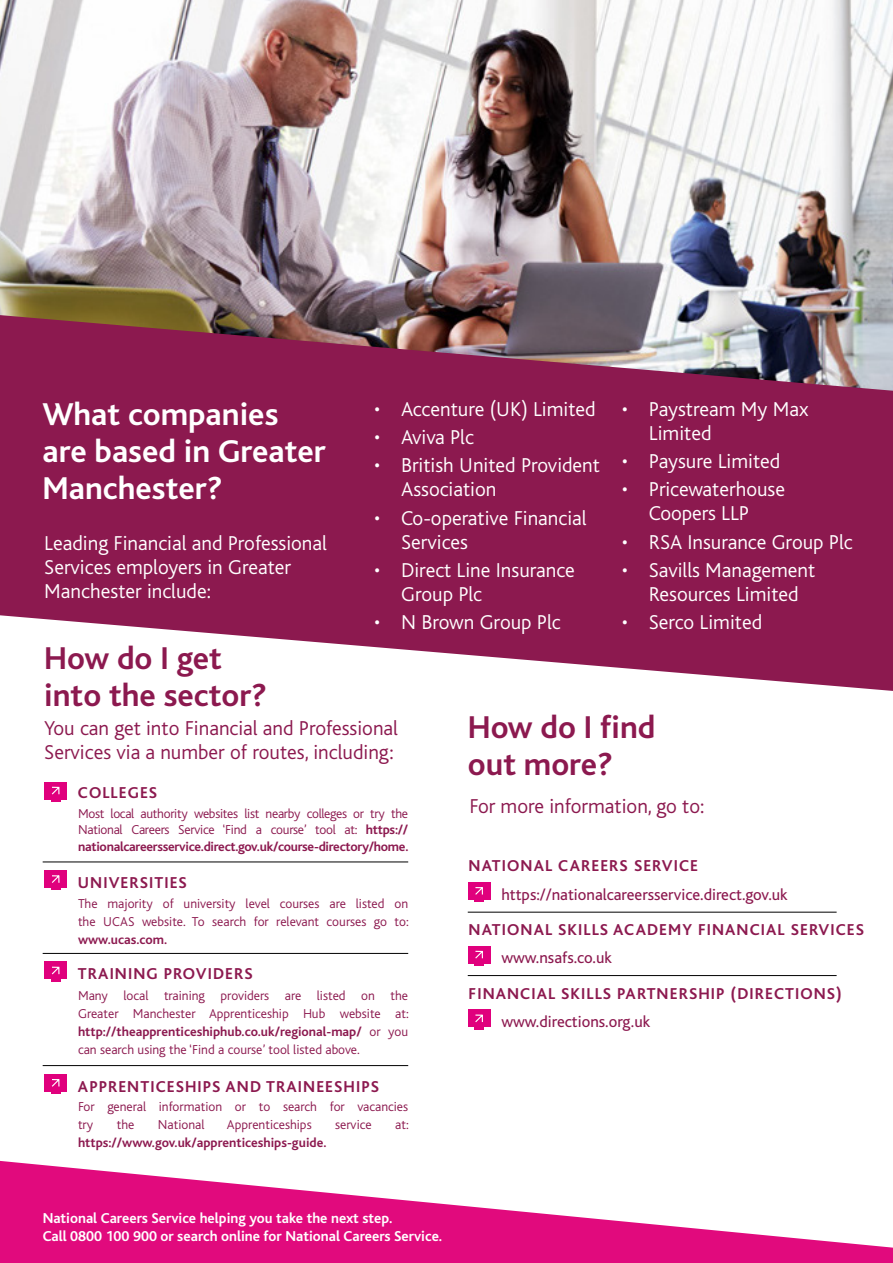
<style>
.page{position:relative;width:893px;height:1263px;background:#fff}
.page>*{position:absolute;margin:0;border:0;box-sizing:border-box;transform-origin:0 0}
.t1{font:700 33px/37.2px "Bliss";color:#fff}
.t2{font:700 33px/37.2px "Bliss";color:#8c194f}
.t3{font:300 21px/24px "Bliss";color:#fff}
.t4{font:300 21px/24px "Bliss";color:#8c194f}
.t5{font:700 16.5px "Bliss";letter-spacing:.065em;color:#8c194f}
.t6{font:16.5px "Bliss";color:#8c194f}
.t7{font:700 15px "Bliss";color:#fff}
.t8{font:300 13.5px/18px "Bliss";color:#8c194f;text-align:justify}
.t9{font:700 13.5px/16.5px "Bliss";letter-spacing:-.02em;color:#8c194f}
.t10{font:300 13.5px "Bliss";letter-spacing:-.02em;color:#8c194f}
.t11{font:700 13.5px "Bliss";color:#8c194f}
.s1{font-weight:300}
.s2{font-weight:700}
</style>
<div class="page">
<img style="left:0;top:0;width:893px;height:315px">
<svg style="left:0;top:315px;width:893px;height:376px;background:#973a65"></svg>
<div style="left:468px;top:882px;width:22px;height:17px;background:#e0007d"></div>
<div style="left:468px;top:946px;width:22px;height:17px;background:#e0007d"></div>
<div style="left:468px;top:1009px;width:22px;height:18px;background:#e0007d"></div>
<svg style="left:474px;top:887px;width:10px;height:15px"></svg>
<svg style="left:474px;top:950px;width:10px;height:15px"></svg>
<svg style="left:474px;top:1014px;width:10px;height:15px"></svg>
<hr style="left:468px;top:912px;width:369px;height:1px;background:#000">
<hr style="left:468px;top:975px;width:369px;height:1px;background:#000">
<div style="left:44px;top:782px;width:23px;height:17px;background:#e0007d"></div>
<svg style="left:51px;top:786px;width:10px;height:15px"></svg>
<div style="left:44px;top:870px;width:23px;height:18px;background:#e0007d"></div>
<svg style="left:51px;top:875px;width:10px;height:15px"></svg>
<div style="left:44px;top:962px;width:23px;height:17px;background:#e0007d"></div>
<svg style="left:51px;top:966px;width:10px;height:15px"></svg>
<div style="left:44px;top:1074px;width:23px;height:17px;background:#e0007d"></div>
<svg style="left:51px;top:1079px;width:10px;height:15px"></svg>
<svg style="left:0;top:1161px;width:893px;height:102px;fill:#e10a7d"></svg>
<hr style="left:43px;top:862px;width:365px;height:1px;background:#000">
<hr style="left:43px;top:953px;width:365px;height:1px;background:#000">
<hr style="left:43px;top:1065px;width:365px;height:1px;background:#000">
<p class="t1" style="left:43px;top:396px;width:285px">What companies are based in Greater<br>Manchester?</p>
<p class="t3" style="left:44px;top:531px;width:284px">Leading Financial and Professional<br>Services employers in Greater<br>Manchester include:</p>
<p class="t3" style="left:374px;top:397px;width:223px">• Accenture (UK) Limited</p>
<p class="t3" style="left:374px;top:425px;width:101px">• Aviva Plc</p>
<p class="t3" style="left:401px;top:454px;width:200px;text-indent:-27px">• British United Provident<br>Association</p>
<p class="t3" style="left:401px;top:506px;width:187px;text-indent:-27px">• Co-operative Financial<br>Services</p>
<p class="t3" style="left:401px;top:558px;width:175px;text-indent:-27px">• Direct Line Insurance<br>Group Plc</p>
<p class="t3" style="left:374px;top:611px;width:188px">• N Brown Group Plc</p>
<p class="t3" style="left:649px;top:397px;width:161px;text-indent:-27px">• Paystream My Max<br>Limited</p>
<p class="t3" style="left:622px;top:449px;width:160px">• Paysure Limited</p>
<p class="t3" style="left:622px;top:478px;width:165px;text-align:center">• Pricewaterhouse<br>Coopers LLP</p>
<p class="t3" style="left:622px;top:530px;width:232px">• RSA Insurance Group Plc</p>
<p class="t3" style="left:622px;top:558px;width:195px;text-align:center">• Savills Management<br>Resources Limited</p>
<p class="t3" style="left:622px;top:611px;width:142px">• Serco Limited</p>
<p class="t2" style="left:44px;top:640px;width:224px">How do I get into the sector?</p>
<p class="t4" style="left:44px;top:716px;width:355px">You can get into Financial and Professional<br>Services via a number of routes, including:</p>
<p class="t5" style="left:78px;top:784px;width:81px">COLLEGES</p>
<p class="t2" style="left:468px;top:709px;width:189px">How do I find out more?</p>
<p class="t10" style="left:78px;top:806px;width:332px">Most local authority websites list nearby colleges or try the</p>
<p class="t4" style="left:469px;top:794px;width:236px">For more information, go to:</p>
<p class="t9" style="left:78px;top:822px;width:332px"><span class="s1">National Careers Service ‘Find a course’ tool at:</span> https:// nationalcareersservice.direct.gov.uk/course-directory/home.</p>
<p class="t5" style="left:78px;top:874px;width:110px">UNIVERSITIES</p>
<p class="t8" style="left:78px;top:895px;width:332px">The majority of university level courses are listed on the UCAS website. To search for relevant courses go to: <span class="s2">www.ucas.com.</span></p>
<p class="t5" style="left:78px;top:965px;width:176px">TRAINING PROVIDERS</p>
<p class="t8" style="left:78px;top:987px;width:332px">Many local training providers are listed on the Greater Manchester Apprenticeship Hub website at: <span class="s2">http://theapprenticeshiphub.co.uk/regional-map/</span> or you can search using the ‘Find a course’ tool listed above.</p>
<p class="t5" style="left:78px;top:1077px;width:302px">APPRENTICESHIPS AND TRAINEESHIPS</p>
<p class="t8" style="left:78px;top:1097px;width:332px">For general information or to search for vacancies try</p>
<p class="t8" style="left:117px;top:1115px;width:19px">the</p>
<p class="t8" style="left:158px;top:1115px;width:48px">National</p>
<p class="t8" style="left:227px;top:1115px;width:86px">Apprenticeships</p>
<p class="t8" style="left:335px;top:1115px;width:38px">service</p>
<p class="t8" style="left:395px;top:1115px;width:15px">at:</p>
<p class="t11" style="left:78px;top:1135px;width:250px">https://www.gov.uk/apprenticeships-guide.</p>
<p class="t7" style="left:43px;top:1210px;width:351px">National Careers Service helping you take the next step.</p>
<p class="t7" style="left:43px;top:1228px;width:401px">Call 0800 100 900 or search online for National Careers Service.</p>
<p class="t5" style="left:469px;top:857px;width:231px">NATIONAL CAREERS SERVICE</p>
<p class="t6" style="left:501px;top:886px;width:288px">https://nationalcareersservice.direct.gov.uk</p>
<p class="t5" style="left:469px;top:921px;width:397px">NATIONAL SKILLS ACADEMY FINANCIAL SERVICES</p>
<p class="t6" style="left:501px;top:949px;width:112px">www.nsafs.co.uk</p>
<p class="t5" style="left:469px;top:985px;width:375px">FINANCIAL SKILLS PARTNERSHIP (DIRECTIONS)</p>
<p class="t6" style="left:501px;top:1013px;width:150px">www.directions.org.uk</p>
</div>
